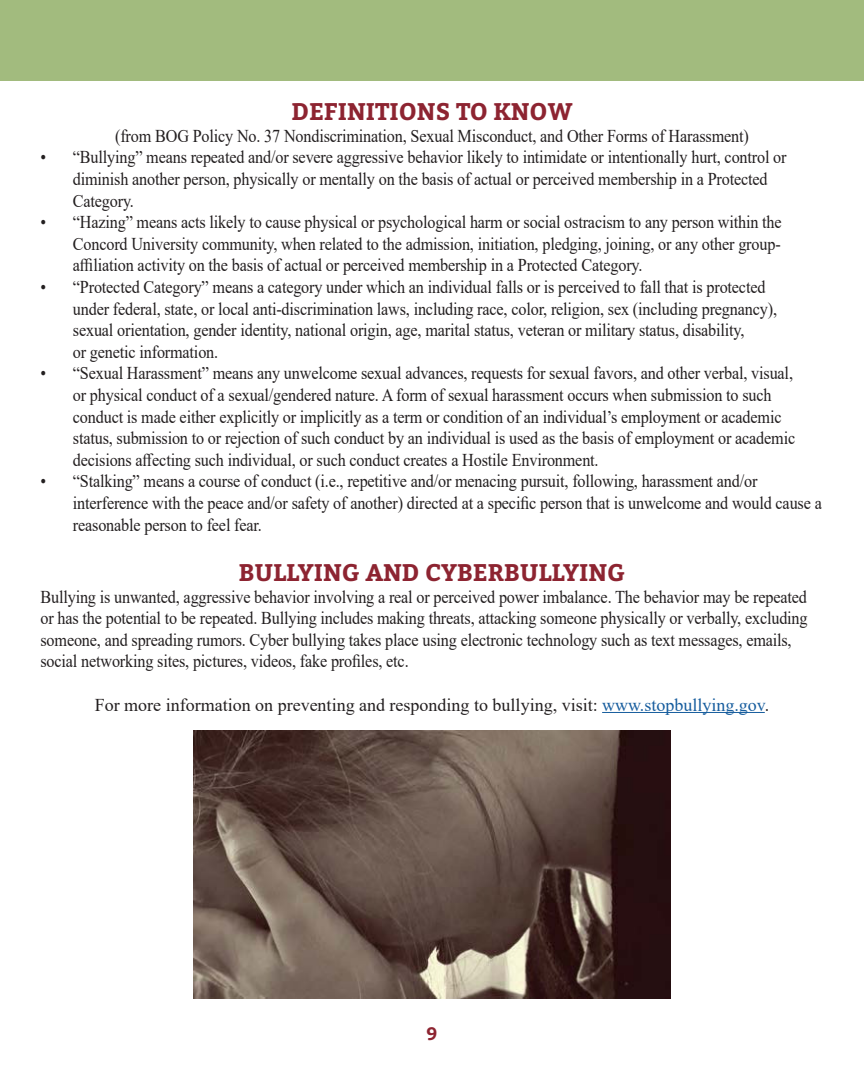
<style>
.page{position:relative;width:864px;height:1080px;background:#fff}
.page>*{position:absolute;margin:0;border:0;box-sizing:border-box;transform-origin:0 0}
.Paragraph_Style_1{font:700 24px "Bitter";color:#8d2431}
.t1{font:18px/21.6px "Times New Roman";letter-spacing:-.01em;color:#231f20;scale:.9 1}
.t2{font:18px "Times New Roman";letter-spacing:-.01em;color:#231f20}
.t3{font:700 18px "Bitter";color:#8d2431}
.s1{color:#175d9e}
</style>
<div class="page">
<hr style="left:602px;top:712px;width:163px;height:1px;background:#175d9e">
<div style="left:0;top:0;width:864px;height:81px;background:#a2bb7e"></div>
<img style="left:194px;top:730px;width:476px;height:269px">
<p class="Paragraph_Style_1" style="left:291px;top:96px;width:283px">DEFINITIONS TO KNOW</p>
<p class="t1" style="left:115px;top:124px;width:706px">(from BOG Policy No. 37 Nondiscrimination, Sexual Misconduct, and Other Forms of Harassment)</p>
<p class="t1" style="left:40px;top:146px;width:831px">• “Bullying” means repeated and/or severe aggressive behavior likely to intimidate or intentionally hurt, control or</p>
<p class="t1" style="left:73px;top:168px;width:773px">diminish another person, physically or mentally on the basis of actual or perceived membership in a Protected<br>Category.</p>
<p class="t1" style="left:40px;top:211px;width:825px">• “Hazing” means acts likely to cause physical or psychological harm or social ostracism to any person within the</p>
<p class="t1" style="left:73px;top:232px;width:788px">Concord University community, when related to the admission, initiation, pledging, joining, or any other group-</p>
<p class="t1" style="left:73px;top:254px;width:634px">affiliation activity on the basis of actual or perceived membership in a Protected Category.</p>
<p class="t1" style="left:40px;top:276px;width:807px">• “Protected Category” means a category under which an individual falls or is perceived to fall that is protected</p>
<p class="t1" style="left:73px;top:297px;width:784px">under federal, state, or local anti-discrimination laws, including race, color, religion, sex (including pregnancy),</p>
<p class="t1" style="left:73px;top:319px;width:748px">sexual orientation, gender identity, national origin, age, marital status, veteran or military status, disability,</p>
<p class="t1" style="left:73px;top:340px;width:163px">or genetic information.</p>
<p class="t1" style="left:40px;top:362px;width:838px">• “Sexual Harassment” means any unwelcome sexual advances, requests for sexual favors, and other verbal, visual,</p>
<p class="t1" style="left:73px;top:384px;width:778px">or physical conduct of a sexual/gendered nature. A form of sexual harassment occurs when submission to such</p>
<p class="t1" style="left:73px;top:405px;width:789px">conduct is made either explicitly or implicitly as a term or condition of an individual’s employment or academic</p>
<p class="t1" style="left:73px;top:427px;width:804px">status, submission to or rejection of such conduct by an individual is used as the basis of employment or academic</p>
<p class="t1" style="left:73px;top:448px;width:586px">decisions affecting such individual, or such conduct creates a Hostile Environment.</p>
<p class="t1" style="left:40px;top:470px;width:798px">• “Stalking” means a course of conduct (i.e., repetitive and/or menacing pursuit, following, harassment and/or</p>
<p class="t1" style="left:73px;top:492px;width:834px">interference with the peace and/or safety of another) directed at a specific person that is unwelcome and would cause a</p>
<p class="t1" style="left:73px;top:513px;width:212px">reasonable person to feel fear.</p>
<p class="Paragraph_Style_1" style="left:239px;top:557px;width:388px">BULLYING AND CYBERBULLYING</p>
<p class="t1" style="left:40px;top:585px;width:854px">Bullying is unwanted, aggressive behavior involving a real or perceived power imbalance. The behavior may be repeated or has the potential to be repeated. Bullying includes making threats, attacking someone physically or verbally, excluding someone, and spreading rumors. Cyber bullying takes place using electronic technology such as text messages, emails, social networking sites, pictures, videos, fake profiles, etc.</p>
<p class="t2" style="left:95px;top:692px;width:676px">For more information on preventing and responding to bullying, visit: <span class="s1">www.stopbullying.gov</span>.</p>
<p class="t3" style="left:427px;top:1022px;width:12px">9</p>
</div>
